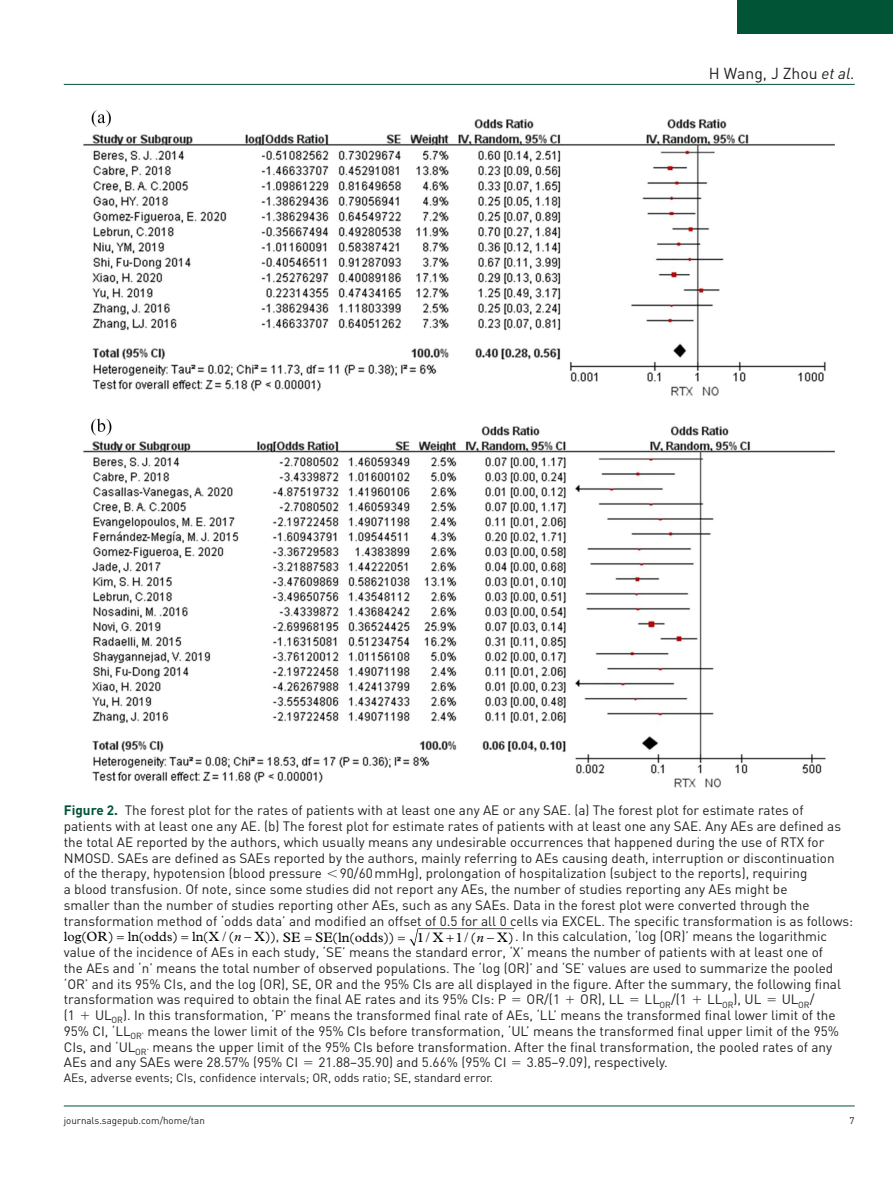
<style>
.page{position:relative;width:893px;height:1191px;background:#fff}
.page>*{position:absolute;margin:0;border:0;box-sizing:border-box;transform-origin:0 0}
.t1{font:15.75px "DIN";color:#231f20}
.t2{font:13.8px "Plantin Std";letter-spacing:.005em;color:#000}
.t3{font:13.5px/15.8px "DIN";color:#231f20}
.t4{font:13.5px "Plantin Std";color:#000}
.t5{font:12px "DIN";color:#231f20}
.t6{font:9.75px "DIN";color:#231f20}
.s1{font-style:italic}
.s2{font-weight:700;color:#015436}
.s3{font-family:"DIN";color:#231f20}
.s4{font-size:13.8px}
.s5{font-family:"Plantin Std";font-size:13.8px;color:#000}
.s6{font-family:"Plantin Std";font-style:italic;font-size:13.8px;color:#000}
.s7{color:#000}
</style>
<div class="page">
<hr style="left:64px;top:84px;width:791px;height:1px;background:#015436">
<hr style="left:64px;top:1105px;width:791px;height:1px;background:#015436">
<div style="left:738px;top:0;width:155px;height:34px;background:#015436"></div>
<img style="left:84px;top:110px;width:751px;height:677px">
<svg style="left:409px;top:928px;width:105px;height:17px"></svg>
<p class="t1" style="left:709px;top:63px;width:147px">H Wang, J Zhou <span class="s1">et al.</span></p>
<p class="t3" style="left:64px;top:802px;width:779px"><span class="s2">Figure 2.</span> The forest plot for the rates of patients with at least one any AE or any SAE. (a) The forest plot for estimate rates of patients with at least one any AE. (b) The forest plot for estimate rates of patients with at least one any SAE. Any AEs are defined as the total AE reported by the authors, which usually means any undesirable occurrences that happened during the use of RTX for NMOSD. SAEs are defined as SAEs reported by the authors, mainly referring to AEs causing death, interruption or discontinuation of the therapy, hypotension (blood pressure</p>
<p class="t3" style="left:64px;top:865px;width:791px;text-indent:276px">90/60mmHg), prolongation of hospitalization (subject to the reports), requiring<br>a blood transfusion. Of note, since some studies did not report any AEs, the number of studies reporting any AEs might be<br>smaller than the number of studies reporting other AEs, such as any SAEs. Data in the forest plot were converted through the transformation method of ‘odds data’ and modified an offset of 0.5 for all 0 cells via EXCEL. The specific transformation is as follows:</p>
<p class="t4" style="left:64px;top:929px;width:51px">log O( R)</p>
<p class="t4" style="left:128px;top:929px;width:52px">ln o( dds)</p>
<p class="t4" style="left:192px;top:929px;width:164px">ln( / (<span class="s1">n</span> − X))<span class="s3">,</span> <span class="s4">SE SE( (</span></p>
<p class="t3" style="left:64px;top:928px;width:779px;text-indent:392px"><span class="s5">1/ (</span><span class="s6">n</span> <span class="s7">−</span> <span class="s5">X)</span> . In this calculation, ‘log (OR)’ means the logarithmic value of the incidence of AEs in each study, ‘SE’ means the standard error, ‘X’ means the number of patients with at least one of the AEs and ‘n’ means the total number of observed populations. The ‘log (OR)’ and ‘SE’ values are used to summarize the pooled ‘OR’ and its 95% CIs, and the log (OR), SE, OR and the 95% CIs are all displayed in the figure. After the summary, the following final transformation was required to obtain the final AE rates and its 95% CIs: P</p>
<p class="t4" style="left:209px;top:929px;width:12px">X</p>
<p class="t2" style="left:338px;top:929px;width:58px">ln odds))</p>
<p class="t2" style="left:417px;top:929px;width:28px">1/X</p>
<p class="t3" style="left:527px;top:991px;width:35px">OR/(1</p>
<p class="t3" style="left:580px;top:991px;width:46px">OR), LL</p>
<p class="t3" style="left:645px;top:991px;width:44px">LL<sub>OR</sub>/(1</p>
<p class="t3" style="left:707px;top:991px;width:56px">LL<sub>OR</sub>), UL</p>
<p class="t3" style="left:782px;top:991px;width:34px">UL<sub>OR</sub>/</p>
<p class="t3" style="left:64px;top:1007px;width:777px;text-indent:31px">UL<sub>OR</sub>). In this transformation, ‘P’ means the transformed final rate of AEs, ‘LL’ means the transformed final lower limit of the 95% CI, ‘LL<sub>OR’</sub> means the lower limit of the 95% CIs before transformation, ‘UL’ means the transformed final upper limit of the 95% CIs, and ‘UL<sub>OR’</sub> means the upper limit of the 95% CIs before transformation. After the final transformation, the pooled rates of any AEs and any SAEs were 28.57% (95% CI</p>
<p class="t3" style="left:64px;top:1007px;width:13px">(1</p>
<p class="t3" style="left:318px;top:1054px;width:190px">21.88–35.90) and 5.66% (95% CI</p>
<p class="t3" style="left:527px;top:1054px;width:143px">3.85–9.09), respectively.</p>
<p class="t5" style="left:64px;top:1069px;width:431px">AEs, adverse events; CIs, confidence intervals; OR, odds ratio; SE, standard error.</p>
<p class="t6" style="left:64px;top:1114px;width:143px">journals.sagepub.com/home/tan</p>
<p class="t6" style="left:850px;top:1114px;width:7px">7</p>
</div>
